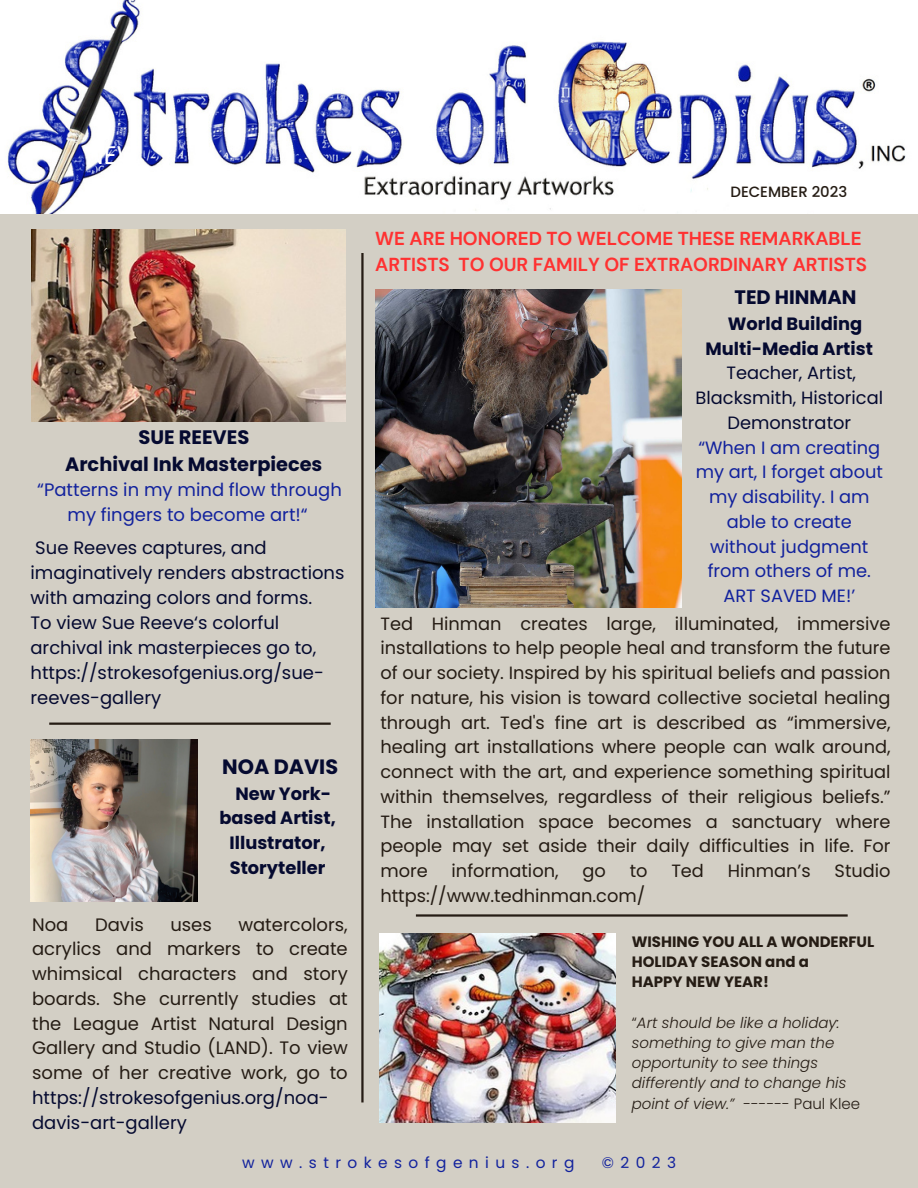
<style>
.page{position:relative;width:918px;height:1188px;background:#d3cfc5}
.page>*{position:absolute;margin:0;border:0;box-sizing:border-box;transform-origin:0 0}
.t1{font:25.5px "Poppins";color:#fff}
.t2{font:700 20.7px "Poppins";color:#050a30}
.t3{font:700 19.5px "Poppins";color:#050a30}
.t4{font:700 19.35px "Poppins";color:#050a30}
.t5{font:700 18.75px/25.8px "DM Sans";color:#ff3131}
.t6{font:18px/24.8px "Poppins";color:#251c14}
.t7{font:18px/25px "Poppins";color:#050a30}
.t8{font:18px/25px "Poppins";color:#12229d;text-align:center}
.t9{font:17.85px/24.8px "Poppins";color:#251c14;text-align:justify}
.t10{font:17.85px/24.8px "Poppins";color:#12229d;text-align:center}
.t11{font:700 17.85px/24.8px "Poppins";color:#050a30}
.t12{font:17.85px/24.8px "Poppins";color:#050a30;text-align:center}
.t13{font:15.3px "Poppins";letter-spacing:.42em;color:#12229d}
.t14{font:italic 300 15px "Poppins";color:#251c14}
.t15{font:700 15px "Poppins";color:#251c14}
.t16{font:500 14.85px "Poppins";color:#251c14}
.s1{color:#050a30}
.s2{font-style:normal}
</style>
<div class="page">
<img style="left:32px;top:229px;width:314px;height:192px">
<hr style="left:361px;top:253px;width:3px;height:849px;background:#251c14">
<img style="left:31px;top:739px;width:166px;height:162px">
<img style="left:375px;top:289px;width:306px;height:319px">
<hr style="left:416px;top:914px;width:432px;height:3px;background:#251c14">
<img style="left:0;top:0;width:918px;height:214px">
<hr style="left:49px;top:723px;width:282px;height:2px;background:#251c14">
<img style="left:380px;top:933px;width:235px;height:189px">
<p class="t1" style="left:86px;top:137px;width:57px">NEW</p>
<p class="t3" style="left:138px;top:423px;width:112px">SUE REEVES</p>
<p class="t4" style="left:65px;top:451px;width:259px">Archival Ink Masterpieces</p>
<p class="t8" style="left:37px;top:478px;width:306px">“Patterns in my mind flow through my fingers to become art!“</p>
<p class="t7" style="left:31px;top:536px;width:316px">Sue Reeves captures, and imaginatively renders abstractions with amazing colors and forms.</p>
<p class="t7" style="left:31px;top:611px;width:295px">To view Sue Reeve‘s colorful archival ink masterpieces go to, https://strokesofgenius.org/sue&shy;reeves-gallery</p>
<p class="t2" style="left:222px;top:752px;width:117px">NOA DAVIS</p>
<p class="t11" style="left:235px;top:781px;width:97px">New York-</p>
<p class="t11" style="left:219px;top:806px;width:118px">based Artist,</p>
<p class="t11" style="left:230px;top:830px;width:97px">Illustrator,</p>
<p class="t11" style="left:230px;top:855px;width:97px">Storyteller</p>
<p class="t6" style="left:32px;top:912px;width:38px">Noa</p>
<p class="t6" style="left:95px;top:912px;width:50px">Davis</p>
<p class="t6" style="left:170px;top:912px;width:43px">uses</p>
<p class="t6" style="left:32px;top:912px;width:317px;text-indent:206px">watercolors, acrylics and markers to create whimsical characters and story boards. She currently studies at the League Artist Natural Design<br>Gallery and Studio (LAND). To view some of her creative work, go to <span class="s1">https://strokesofgenius.org/noa&shy;davis-art-gallery</span></p>
<p class="t16" style="left:730px;top:181px;width:118px">DECEMBER 2023</p>
<p class="t5" style="left:375px;top:226px;width:493px">WE ARE HONORED TO WELCOME THESE REMARKABLE<br>ARTISTS TO OUR FAMILY OF EXTRAORDINARY ARTISTS</p>
<p class="t3" style="left:735px;top:283px;width:123px">TED HINMAN</p>
<p class="t11" style="left:706px;top:311px;width:169px;text-indent:22px">World Building<br>Multi-Media Artist</p>
<p class="t12" style="left:696px;top:361px;width:189px">Teacher, Artist,<br>Blacksmith, Historical<br>Demonstrator</p>
<p class="t10" style="left:696px;top:435px;width:189px">“When I am creating my art, I forget about my disability. I am able to create without judgment from others of me.<br>ART SAVED ME!’</p>
<p class="t9" style="left:380px;top:611px;width:512px">Ted Hinman creates large, illuminated, immersive installations to help people heal and transform the future of our society. Inspired by his spiritual beliefs and passion for nature, his vision is toward collective societal healing through art. Ted's fine art is described as “immersive, healing art installations where people can walk around, connect with the art, and experience something spiritual within themselves, regardless of their religious beliefs.” The installation space becomes a sanctuary where people may set aside their daily difficulties in life. For more</p>
<p class="t9" style="left:452px;top:859px;width:109px">information,</p>
<p class="t9" style="left:582px;top:859px;width:25px">go</p>
<p class="t9" style="left:630px;top:859px;width:19px">to</p>
<p class="t9" style="left:671px;top:859px;width:34px">Ted</p>
<p class="t9" style="left:728px;top:859px;width:84px">Hinman’s</p>
<p class="t9" style="left:835px;top:859px;width:58px">Studio</p>
<p class="t9" style="left:380px;top:883px;width:266px">https://www.tedhinman.com/</p>
<p class="t15" style="left:632px;top:931px;width:244px">WISHING YOU ALL A WONDERFUL</p>
<p class="t15" style="left:632px;top:951px;width:179px">HOLIDAY SEASON and a</p>
<p class="t15" style="left:632px;top:971px;width:139px">HAPPY NEW YEAR!</p>
<p class="t14" style="left:632px;top:1012px;width:209px"><span class="s2">“</span>Art should be like a holiday:</p>
<p class="t14" style="left:632px;top:1032px;width:204px">something to give man the</p>
<p class="t14" style="left:632px;top:1052px;width:188px">opportunity to see things</p>
<p class="t14" style="left:632px;top:1073px;width:216px">differently and to change his</p>
<p class="t14" style="left:632px;top:1093px;width:230px">point of view.” ------ <span class="s2">Paul Klee</span></p>
<p class="t13" style="left:242px;top:1152px;width:334px">www.strokesofgenius.org</p>
<p class="t13" style="left:602px;top:1152px;width:76px">©2023</p>
</div>
